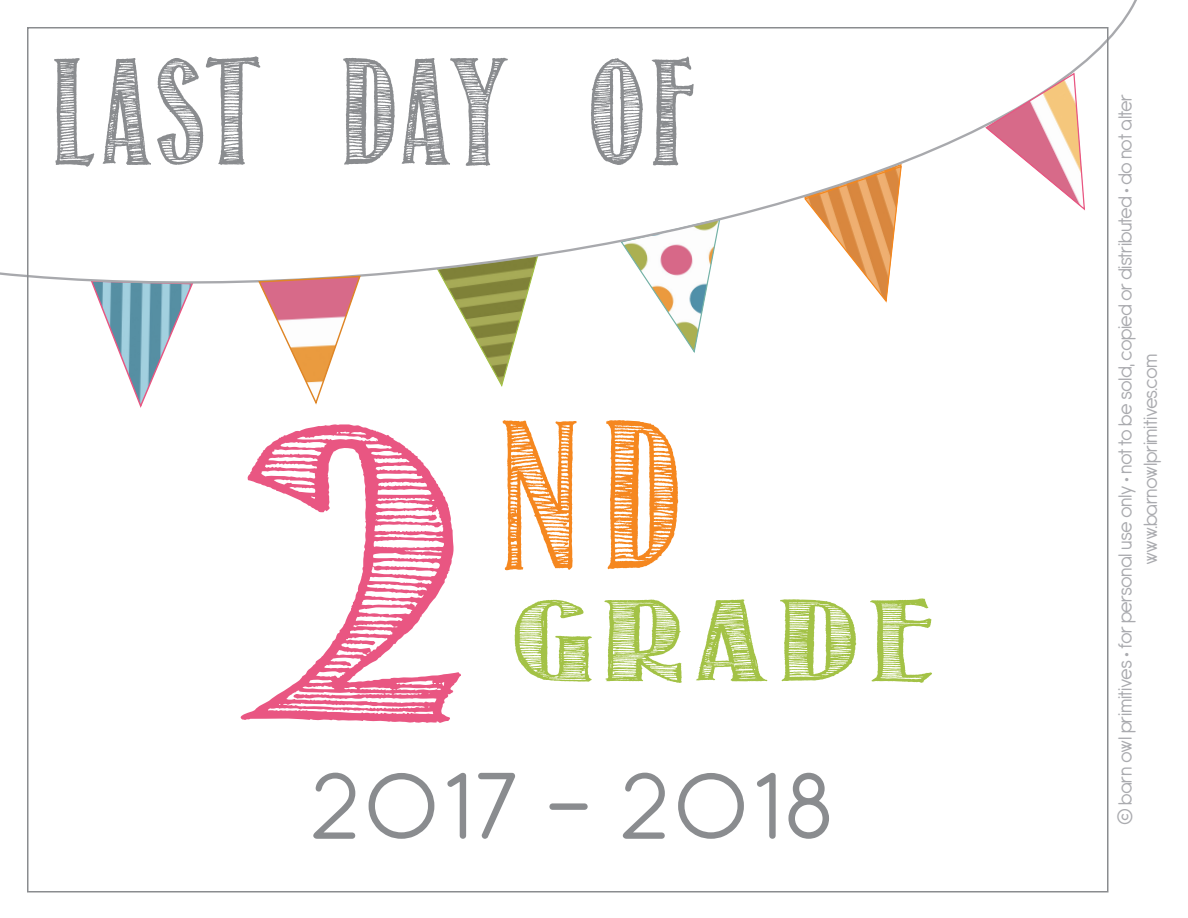
<style>
.page{position:relative;width:1188px;height:918px;background:#fff}
.page>*{position:absolute;margin:0;border:0;box-sizing:border-box;transform-origin:0 0}
.t1{font:373.5px "Return To Sender";color:#e95682;scale:1.4 1}
.t2{font:188.25px "Return To Sender";color:#f5871f}
.t3{font:135px "Return To Sender";letter-spacing:.02em;color:#8a8c8f}
.t4{font:103.35px "Antipasto";letter-spacing:.05em;color:#8a8c8f}
.t5{font:103.35px "Return To Sender";letter-spacing:.045em;color:#a3c246;scale:1.93 1}
.t6{font:21px "Antipasto";letter-spacing:-.04em;color:#aaabaf}
</style>
<div class="page">
<svg style="left:114px;top:341px;width:55px;height:67px"></svg>
<svg style="left:476px;top:341px;width:39px;height:46px"></svg>
<svg style="left:0;top:0;width:1137px;height:341px"></svg>
<svg style="left:257px;top:275px;width:112px;height:130px"></svg>
<svg style="left:981px;top:72px;width:156px;height:160px"></svg>
<svg style="left:802px;top:163px;width:139px;height:153px"></svg>
<p class="t3" style="left:54px;top:39px;width:645px">LAST DAY OF</p>
<p class="t1" style="left:240px;top:372px;width:169px">2</p>
<p class="t2" style="left:502px;top:394px;width:182px">nd</p>
<p class="t5" style="left:515px;top:585px;width:220px">GRADE</p>
<p class="t4" style="left:309px;top:747px;width:525px">2017 - 2018</p>
<p class="t6" style="left:1113px;top:825px;width:732px;rotate:-90deg">© barn owl primitives • for personal use only • not to be sold, copied or distributed • do not alter</p>
<p class="t6" style="left:1138px;top:565px;width:213px;rotate:-90deg">www.barnowlprimitives.com</p>
</div>
